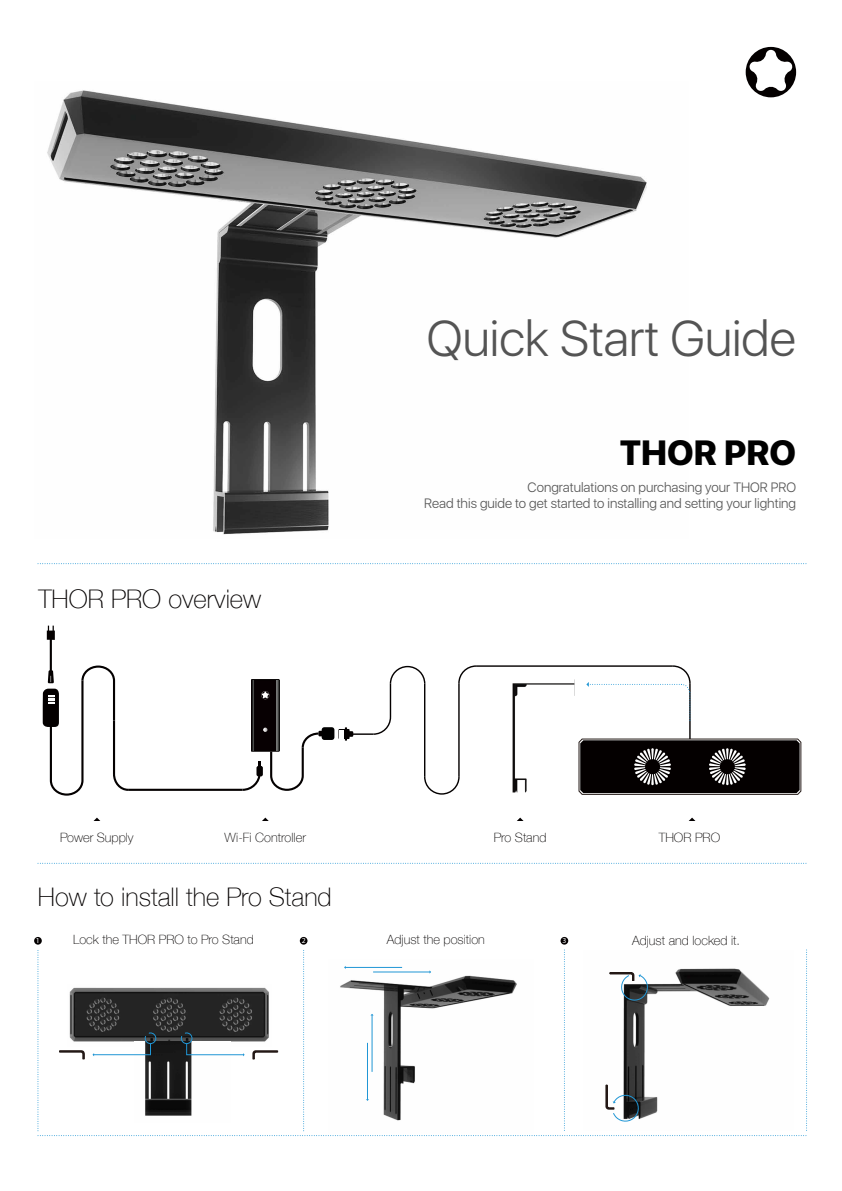
<style>
.page{position:relative;width:842px;height:1191px;background:#fff}
.page>*{position:absolute;margin:0;border:0;box-sizing:border-box;transform-origin:0 0}
.t1{font:300 50px "SFUI Display";color:#545454}
.t2{font:800 34.9px "SFUI Display";color:#000}
.t3{font:100 25.6px "Helvetica Neue";color:#040000}
.t4{font:300 13.5px/16.2px "SFUI Display";color:#545454;text-align:right}
.t5{font:100 12.8px "Helvetica Neue";color:#040000}
.t6{font:7.7px "Myriad Pro";color:#fff}
</style>
<div class="page">
<img style="left:47px;top:90px;width:600px;height:445px">
<svg style="left:746px;top:47px;width:50px;height:50px"></svg>
<svg style="left:38px;top:563px;width:768px;height:1px"></svg>
<svg style="left:38px;top:863px;width:768px;height:1px"></svg>
<svg style="left:689px;top:817px;width:6px;height:4px"></svg>
<svg style="left:517px;top:817px;width:6px;height:4px"></svg>
<svg style="left:262px;top:817px;width:7px;height:4px"></svg>
<svg style="left:94px;top:817px;width:6px;height:4px"></svg>
<div style="left:560px;top:937px;width:8px;height:7px;background:#040000;border-radius:50%"></div>
<div style="left:300px;top:937px;width:7px;height:7px;background:#040000;border-radius:50%"></div>
<div style="left:34px;top:937px;width:8px;height:7px;background:#040000;border-radius:50%"></div>
<hr style="left:128px;top:788px;width:115px;height:3px;background:#040000">
<svg style="left:47px;top:625px;width:8px;height:15px"></svg>
<hr style="left:50px;top:638px;width:2px;height:34px;background:#040000">
<svg style="left:43px;top:664px;width:87px;height:132px"></svg>
<img style="left:512px;top:679px;width:63px;height:114px">
<hr style="left:476px;top:665px;width:197px;height:2px;background:#040000">
<hr style="left:689px;top:683px;width:2px;height:56px;background:#040000">
<svg style="left:424px;top:775px;width:36px;height:20px"></svg>
<svg style="left:389px;top:665px;width:37px;height:20px"></svg>
<hr style="left:458px;top:683px;width:2px;height:94px;background:#040000">
<hr style="left:424px;top:683px;width:1px;height:94px;background:#040000">
<hr style="left:390px;top:683px;width:1px;height:34px;background:#040000">
<svg style="left:458px;top:665px;width:19px;height:19px"></svg>
<svg style="left:373px;top:715px;width:19px;height:20px"></svg>
<hr style="left:346px;top:733px;width:27px;height:2px;background:#040000">
<svg style="left:586px;top:665px;width:105px;height:56px"></svg>
<svg style="left:578px;top:738px;width:223px;height:57px;background:#242121"></svg>
<svg style="left:339px;top:727px;width:14px;height:13px"></svg>
<div style="left:322px;top:727px;width:12px;height:13px;background:#000;border-radius:3px"></div>
<svg style="left:38px;top:949px;width:769px;height:187px"></svg>
<div style="left:251px;top:680px;width:28px;height:70px;background:#070002"></div>
<svg style="left:251px;top:679px;width:28px;height:1px"></svg>
<svg style="left:277px;top:680px;width:2px;height:47px"></svg>
<svg style="left:252px;top:680px;width:2px;height:47px"></svg>
<svg style="left:240px;top:727px;width:85px;height:64px"></svg>
<svg style="left:261px;top:691px;width:8px;height:8px"></svg>
<h1 class="t1" style="left:427px;top:305px;width:371px">Quick Start Guide</h1>
<h2 class="t2" style="left:620px;top:432px;width:178px">THOR PRO</h2>
<h3 class="t3" style="left:38px;top:579px;width:224px">THOR PRO overview</h3>
<p class="t4" style="left:424px;top:480px;width:373px">Congratulations on purchasing your THOR PRO<br>Read this guide to get started to installing and setting your lighting</p>
<p class="t5" style="left:60px;top:827px;width:75px">Power Supply</p>
<p class="t5" style="left:225px;top:827px;width:83px">Wi-Fi Controller</p>
<p class="t5" style="left:494px;top:827px;width:54px">Pro Stand</p>
<p class="t5" style="left:659px;top:827px;width:63px">THOR PRO</p>
<h3 class="t3" style="left:38px;top:877px;width:295px">How to install the Pro Stand</h3>
<p class="t6" style="left:36px;top:935px;width:5px">1</p>
<p class="t5" style="left:73px;top:930px;width:182px">Lock the THOR PRO to Pro Stand</p>
<p class="t6" style="left:302px;top:935px;width:5px">2</p>
<p class="t5" style="left:387px;top:930px;width:99px">Adjust the position</p>
<p class="t6" style="left:562px;top:935px;width:5px">3</p>
<p class="t5" style="left:632px;top:930px;width:110px">Adjust and locked it.</p>
</div>
